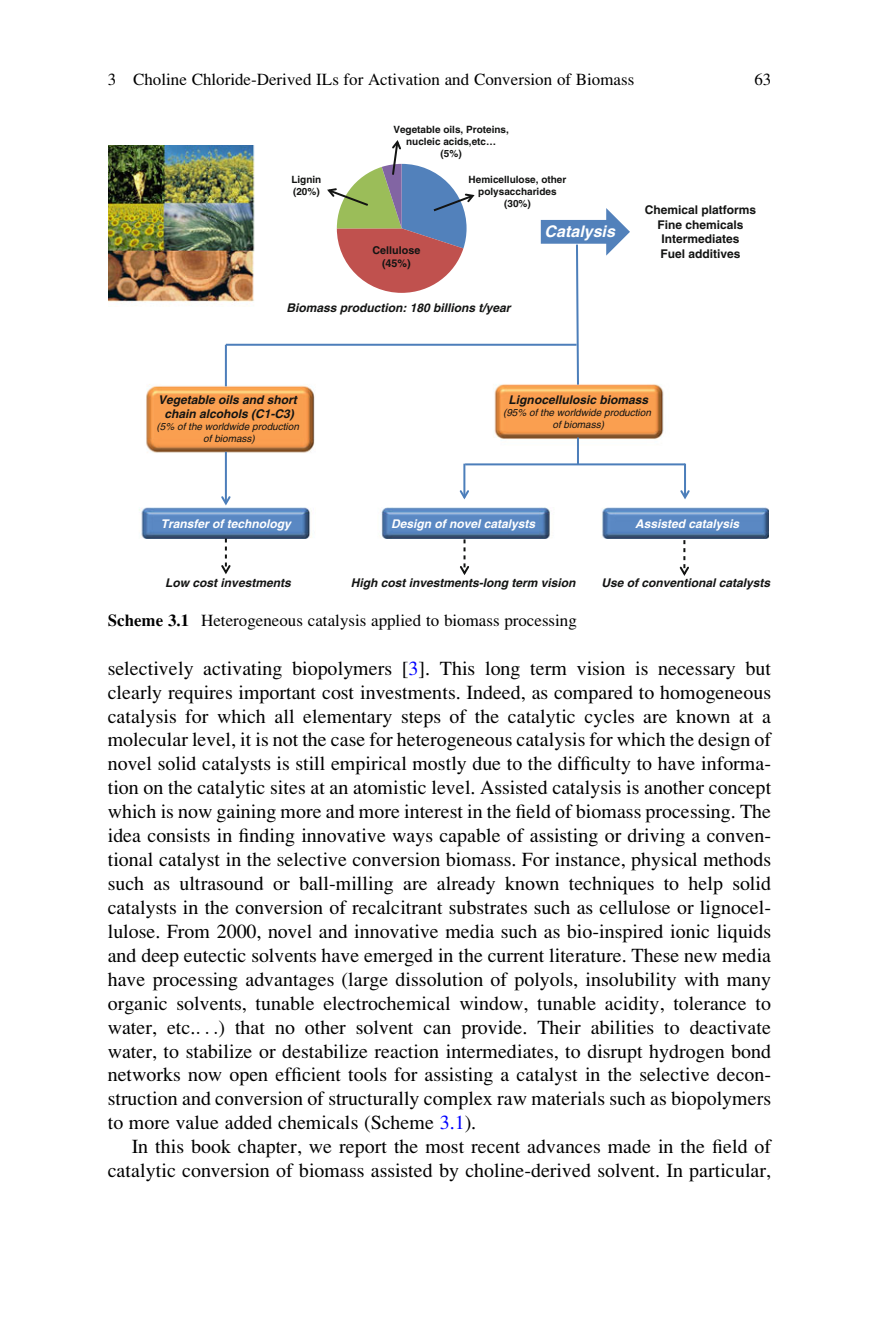
<style>
.page{position:relative;width:879px;height:1333px;background:#fff}
.page>*{position:absolute;margin:0;border:0;box-sizing:border-box;transform-origin:0 0}
.t1{font:20px/24px "Adv P6975";color:#000;text-align:justify}
.t2{font:17px "Adv P6975";color:#000}
.t3{font:italic 700 16px "Helvetica";color:#fff}
.t4{font:italic 700 12px/14.4px "Helvetica";color:#131413;text-align:center}
.t5{font:italic 700 12px "Helvetica";color:#fff}
.t6{font:700 12px/14.4px "Helvetica";color:#131413;text-align:center}
.t7{font:700 10.8px/12.8px "Helvetica";color:#131413;text-align:center}
.t8{font:700 10px/12px "Helvetica";color:#131413;text-align:center}
.t9{font:italic 10px/12px "Helvetica";color:#131413;text-align:center}
.s1{font-family:"Adv P6960"}
.s2{color:#00f}
.s3{font-family:"Adv P4 C4 E59"}
</style>
<div class="page">
<img style="left:108px;top:146px;width:660px;height:392px">
<svg style="left:325px;top:140px;width:151px;height:153px"></svg>
<svg style="left:541px;top:208px;width:89px;height:178px"></svg>
<hr style="left:226px;top:344px;width:350px;height:2px;background:#4c7eba">
<hr style="left:225px;top:452px;width:2px;height:51px;background:#4c7eba">
<svg style="left:219px;top:494px;width:13px;height:13px"></svg>
<hr style="left:577px;top:437px;width:2px;height:27px;background:#4c7eba">
<hr style="left:465px;top:463px;width:220px;height:2px;background:#4c7eba">
<hr style="left:463px;top:463px;width:2px;height:34px;background:#4c7eba">
<svg style="left:458px;top:488px;width:13px;height:13px"></svg>
<hr style="left:684px;top:463px;width:2px;height:34px;background:#4c7eba">
<svg style="left:678px;top:488px;width:13px;height:13px"></svg>
<hr style="left:225px;top:345px;width:2px;height:41px;background:#4c7eba">
<svg style="left:219px;top:538px;width:13px;height:37px"></svg>
<svg style="left:460px;top:539px;width:10px;height:36px"></svg>
<svg style="left:679px;top:540px;width:10px;height:36px"></svg>
<p class="t2" style="left:108px;top:74px;width:528px">3 Choline Chloride-Derived ILs for Activation and Conversion of Biomass</p>
<p class="t2" style="left:754px;top:74px;width:18px">63</p>
<p class="t8" style="left:291px;top:175px;width:32px;text-align:left">Lignin (20%)</p>
<p class="t8" style="left:393px;top:125px;width:117px">Vegetable oils, Proteins, nucleic acids,etc…<br>(5%)</p>
<p class="t8" style="left:468px;top:175px;width:99px">Hemicellulose, other polysaccharides (30%)</p>
<p class="t7" style="left:372px;top:245px;width:49px">Cellulose (45%)</p>
<p class="t3" style="left:544px;top:225px;width:72px">Catalysis</p>
<p class="t4" style="left:286px;top:301px;width:226px">Biomass production: 180 billions t/year</p>
<p class="t6" style="left:645px;top:204px;width:113px">Chemical platforms<br>Fine chemicals<br>Intermediates<br>Fuel additives</p>
<p class="t4" style="left:158px;top:393px;width:140px">Vegetable oils and short chain alcohols (C1-C3)</p>
<p class="t9" style="left:157px;top:421px;width:144px">(5% of the worldwide production of biomass)</p>
<p class="t4" style="left:509px;top:394px;width:141px">Lignocellulosic biomass</p>
<p class="t9" style="left:503px;top:407px;width:149px">(95% of the worldwide production of biomass)</p>
<p class="t5" style="left:161px;top:518px;width:132px">Transfer of technology</p>
<p class="t5" style="left:391px;top:518px;width:146px">Design of novel catalysts</p>
<p class="t5" style="left:635px;top:518px;width:106px">Assisted catalysis</p>
<p class="t4" style="left:165px;top:576px;width:127px">Low cost investments</p>
<p class="t4" style="left:351px;top:576px;width:226px">High cost investments-long term vision</p>
<p class="t4" style="left:601px;top:576px;width:170px">Use of conventional catalysts</p>
<p class="t2" style="left:108px;top:614px;width:470px"><span class="s1">Scheme 3.1</span> Heterogeneous catalysis applied to biomass processing</p>
<p class="t1" style="left:108px;top:658px;width:665px">selectively activating biopolymers [<span class="s2">3</span>]. This long term vision is necessary but clearly requires important cost investments. Indeed, as compared to homogeneous catalysis for which all elementary steps of the catalytic cycles are known at a molecular level, it is not the case for heterogeneous catalysis for which the design of novel solid catalysts is still empirical mostly due to the difficulty to have informa&shy;tion on the catalytic sites at an atomistic level. Assisted catalysis is another concept which is now gaining more and more interest in the field of biomass processing. The idea consists in finding innovative ways capable of assisting or driving a conven&shy;tional catalyst in the selective conversion biomass. For instance, physical methods such as ultrasound or ball-milling are already known techniques to help solid catalysts in the conversion of recalcitrant substrates such as cellulose or lignocel&shy;lulose. From 2000, novel and innovative media such as bio-inspired ionic liquids and deep eutectic solvents have emerged in the current literature. These new media have processing advantages (large dissolution of polyols, insolubility with many organic solvents, tunable electrochemical window, tunable acidity, tolerance to water, etc.<span class="s3">. . .</span>) that no other solvent can provide. Their abilities to deactivate water, to stabilize or destabilize reaction intermediates, to disrupt hydrogen bond networks now open efficient tools for assisting a catalyst in the selective decon&shy;struction and conversion of structurally complex raw materials such as biopolymers to more value added chemicals (Scheme <span class="s2">3.1</span>).</p>
<p class="t1" style="left:108px;top:1136px;width:665px;text-align:right">In this book chapter, we report the most recent advances made in the field of catalytic conversion of biomass assisted by choline-derived solvent. In particular,</p>
</div>
